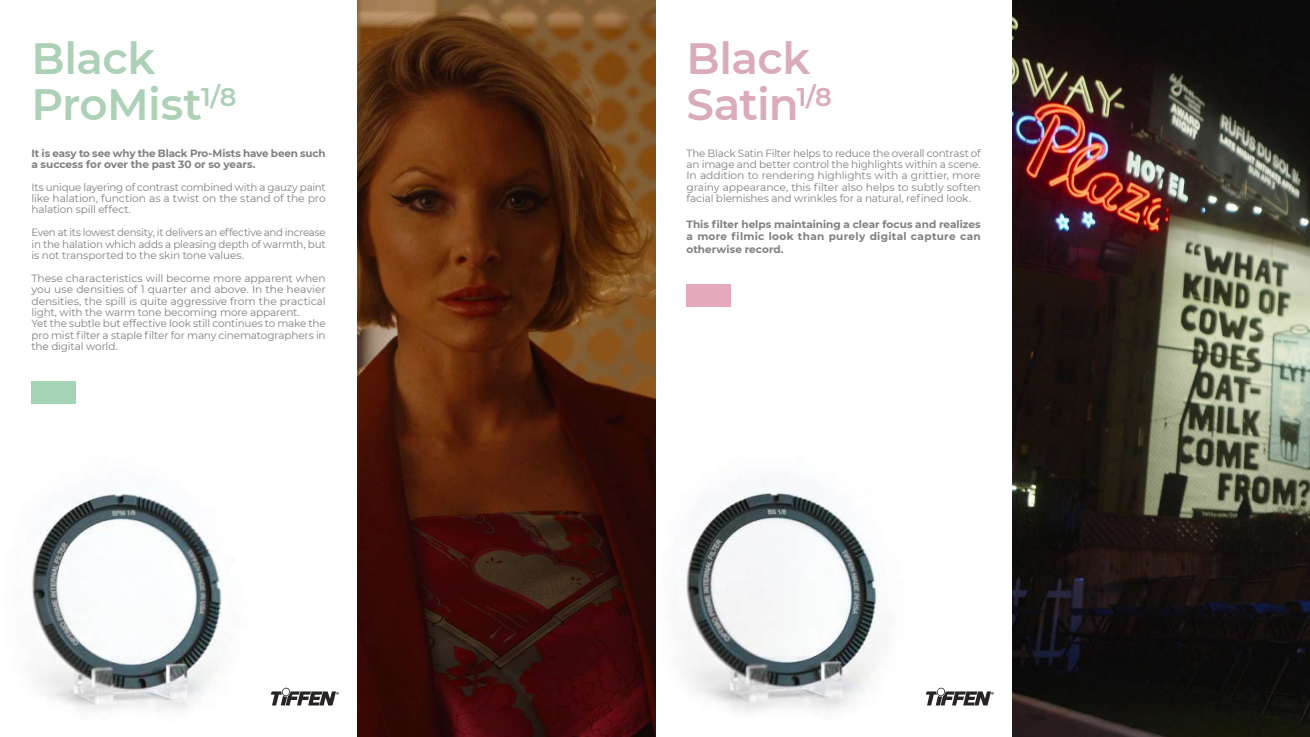
<style>
.page{position:relative;width:1310px;height:737px;background:#fff}
.page>*{position:absolute;margin:0;border:0;box-sizing:border-box;transform-origin:0 0}
.t1{font:600 43.75px/46.2px "Montserrat";letter-spacing:-.015em;color:#add1b6}
.t2{font:600 43.75px/46.2px "Montserrat";letter-spacing:-.015em;color:#daabb8}
.t3{font:10.5px/11.4px "Montserrat";letter-spacing:-.01em;color:#808080;text-align:justify}
.t4{font:700 10.5px/12.6px "Montserrat";color:#808080}
.t5{font:10.5px/11.4px "Montserrat";letter-spacing:-.01em;color:#808080;text-align:justify;scale:.96 1}
</style>
<div class="page">
<img style="left:31px;top:381px;width:302px;height:330px">
<img style="left:655px;top:359px;width:339px;height:378px">
<div style="left:32px;top:381px;width:44px;height:22px;background:#a5d3b5"></div>
<div style="left:686px;top:284px;width:45px;height:22px;background:#e3a9ba"></div>
<img style="left:357px;top:0;width:298px;height:737px">
<img style="left:1012px;top:0;width:298px;height:737px">
<svg style="left:271px;top:687px;width:68px;height:18px"></svg>
<svg style="left:925px;top:687px;width:68px;height:18px"></svg>
<h1 class="t1" style="left:32px;top:37px;width:206px">Black<br>ProMist<sup>1/8</sup></h1>
<h1 class="t2" style="left:686px;top:37px;width:147px">Black<br>Satin<sup>1/8</sup></h1>
<p class="t4" style="left:32px;top:147px;width:296px;line-height:11.4px">It is easy to see why the Black Pro-Mists have been such a success for over the past 30 or so years.</p>
<p class="t3" style="left:32px;top:182px;width:296px">Its unique layering of contrast combined with a gauzy paint like halation, function as a twist on the stand of the pro halation spill effect.</p>
<p class="t5" style="left:32px;top:228px;width:308px">Even at its lowest density, it delivers an effective and increase in the halation which adds a pleasing depth of warmth, but is not transported to the skin tone values.</p>
<p class="t3" style="left:31px;top:273px;width:296px;text-align:left">These characteristics will become more apparent when you use densities of 1 quarter and above. In the heavier densities, the spill is quite aggressive from the practical light, with the warm tone becoming more apparent.<br>Yet the subtle but effective look still continues to make the pro mist filter a staple filter for many cinematographers in the digital world.</p>
<p class="t3" style="left:686px;top:147px;width:296px">The Black Satin Filter helps to reduce the overall contrast of an image and better control the highlights within a scene.<br>In addition to rendering highlights with a grittier, more grainy appearance, this filter also helps to subtly soften facial blemishes and wrinkles for a natural, refined look.</p>
<p class="t4" style="left:686px;top:217px;width:296px;text-align:justify">This filter helps maintaining a clear focus and realizes a more filmic look than purely digital capture can otherwise record.</p>
</div>
